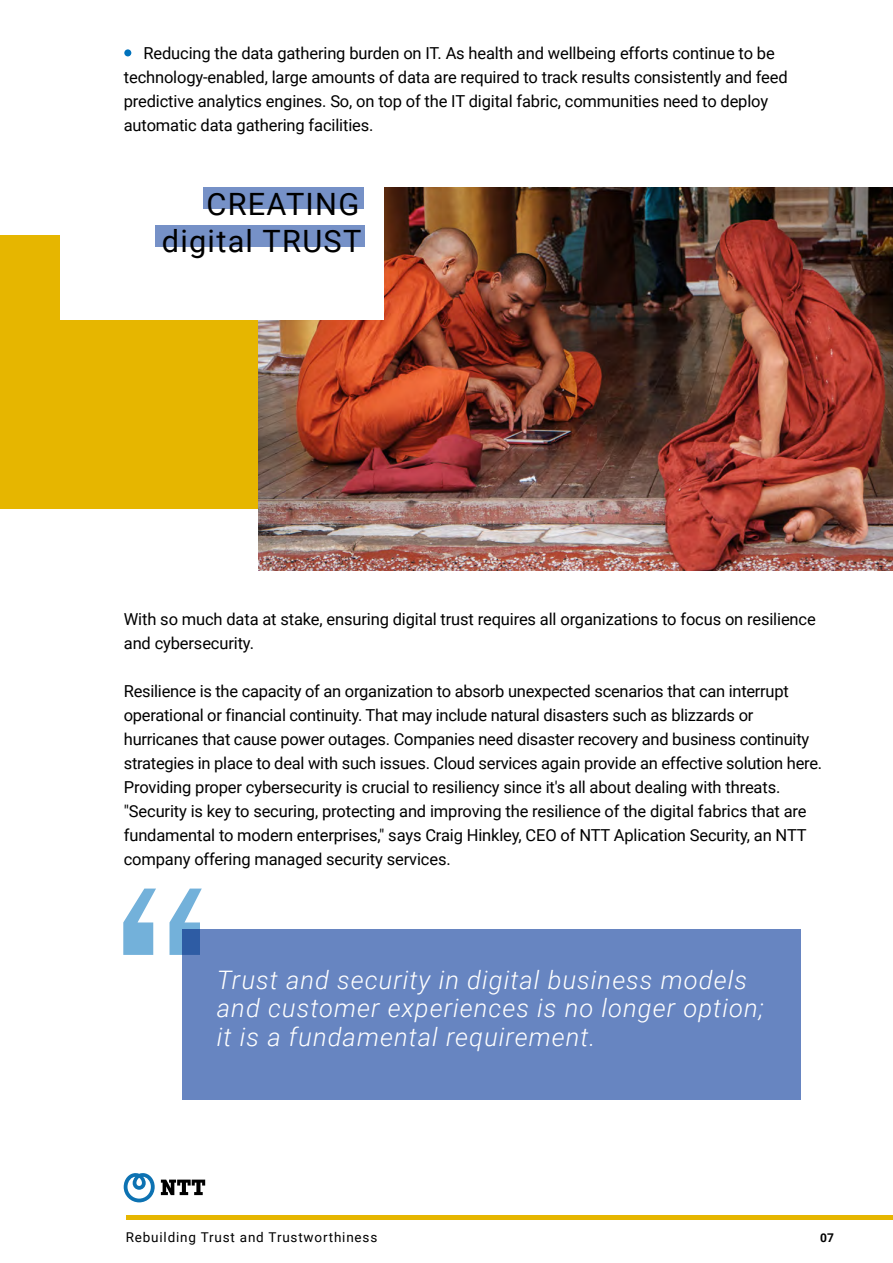
<style>
.page{position:relative;width:893px;height:1263px;background:#fff}
.page>*{position:absolute;margin:0;border:0;box-sizing:border-box;transform-origin:0 0}
.t1{font:30.75px/37.3px "Roboto";letter-spacing:.04em;color:#000;text-align:right}
.t2{font:italic 300 25.5px/28.5px "Roboto";letter-spacing:.04em;color:#fff}
.t3{font:16.5px/24px "Roboto";letter-spacing:-.01em;color:#000}
.t4{font:13.5px "Roboto";letter-spacing:.06em;color:#000}
.t5{font:700 12px "Roboto";color:#000}
</style>
<div class="page">
<div style="left:124px;top:49px;width:7px;height:7px;background:#0072bc;border-radius:50%"></div>
<div style="left:0;top:235px;width:504px;height:273px;background:#e6b600"></div>
<img style="left:258px;top:188px;width:635px;height:383px">
<div style="left:60px;top:143px;width:324px;height:177px;background:#fff"></div>
<div style="left:203px;top:188px;width:161px;height:21px;background:#7691c7"></div>
<div style="left:156px;top:225px;width:209px;height:22px;background:#7691c7"></div>
<div style="left:183px;top:929px;width:618px;height:170px;background:#6785c1"></div>
<svg style="left:123px;top:888px;width:79px;height:67px"></svg>
<svg style="left:124px;top:1173px;width:31px;height:29px"></svg>
<svg style="left:161px;top:1179px;width:44px;height:16px"></svg>
<hr style="left:126px;top:1215px;width:767px;height:4px;background:#e6b600">
<p class="t3" style="left:124px;top:40px;width:665px;text-indent:20px">Reducing the data gathering burden on IT. As health and wellbeing efforts continue to be technology-enabled, large amounts of data are required to track results consistently and feed predictive analytics engines. So, on top of the IT digital fabric, communities need to deploy automatic data gathering facilities.</p>
<h2 class="t1" style="left:162px;top:184px;width:201px">CREATING digital TRUST</h2>
<p class="t3" style="left:124px;top:607px;width:693px">With so much data at stake, ensuring digital trust requires all organizations to focus on resilience and cybersecurity.</p>
<p class="t3" style="left:124px;top:679px;width:700px">Resilience is the capacity of an organization to absorb unexpected scenarios that can interrupt operational or financial continuity. That may include natural disasters such as blizzards or hurricanes that cause power outages. Companies need disaster recovery and business continuity strategies in place to deal with such issues. Cloud services again provide an effective solution here.<br>Providing proper cybersecurity is crucial to resiliency since it's all about dealing with threats. "Security is key to securing, protecting and improving the resilience of the digital fabrics that are fundamental to modern enterprises," says Craig Hinkley, CEO of NTT Aplication Security, an NTT company offering managed security services.</p>
<p class="t2" style="left:217px;top:965px;width:548px">Trust and security in digital business models and customer experiences is no longer option; it is a fundamental requirement.</p>
<p class="t4" style="left:126px;top:1228px;width:253px">Rebuilding Trust and Trustworthiness</p>
<p class="t5" style="left:820px;top:1229px;width:15px">07</p>
</div>
